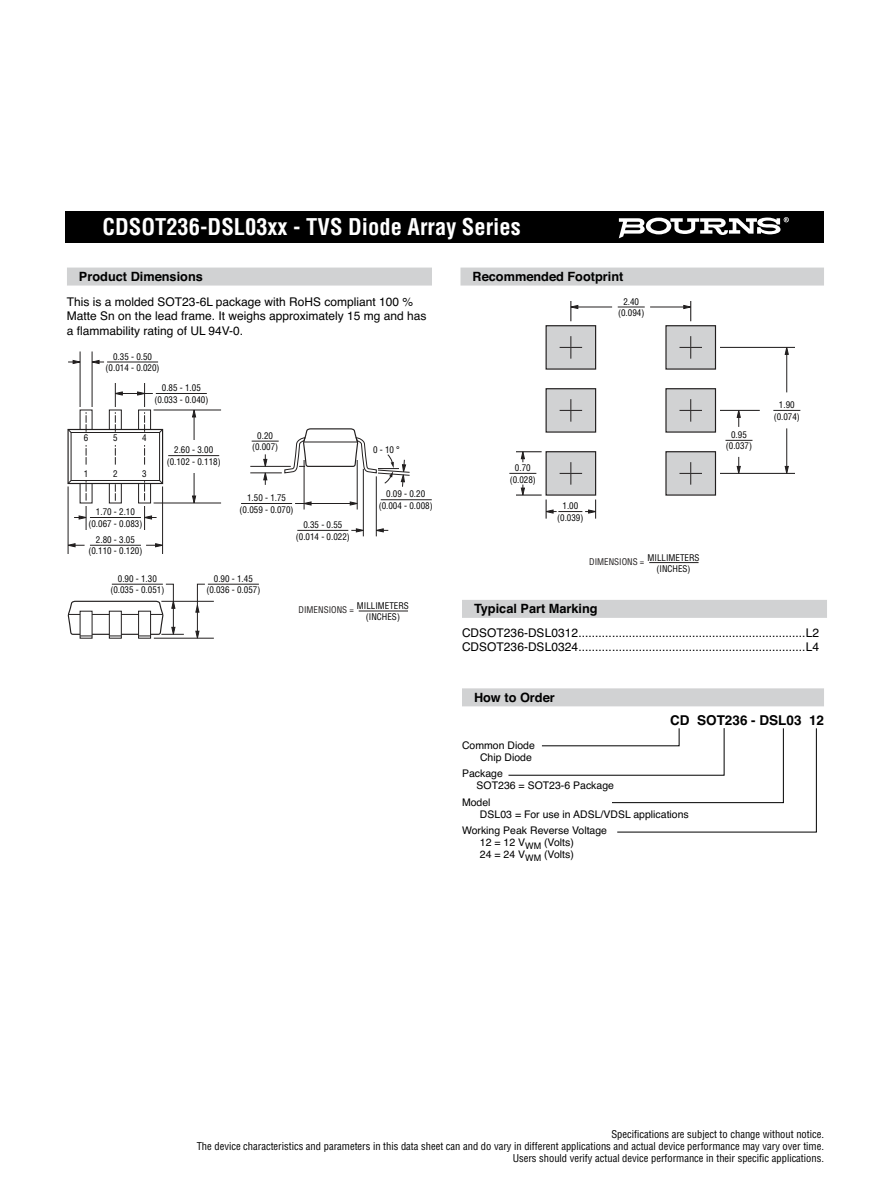
<style>
.page{position:relative;width:891px;height:1188px;background:#fff}
.page>*{position:absolute;margin:0;border:0;box-sizing:border-box;transform-origin:0 0}
.t1{font:700 condensed 24px "Helvetica";color:#fff}
.t2{font:700 condensed 22.5px "Helvetica";color:#fff}
.t3{font:700 13.5px "Helvetica";color:#000}
.t4{font:700 12.75px "Helvetica";color:#000}
.t5{font:12px/14.4px "Helvetica";color:#000}
.t6{font:condensed 10.5px/12px "Helvetica";color:#000;text-align:right}
.t7{font:10.5px/12px "Helvetica";color:#000}
.t8{font:condensed 9px/11.2px "Helvetica";color:#000;text-align:center}
.t9{font:condensed 9px "Helvetica";color:#221f1f}
</style>
<div class="page">
<div style="left:65px;top:211px;width:759px;height:32px;background:#000"></div>
<svg style="left:618px;top:217px;width:171px;height:21px"></svg>
<div style="left:67px;top:268px;width:365px;height:18px;background:#d1d2d3"></div>
<div style="left:461px;top:268px;width:363px;height:18px;background:#d1d2d3"></div>
<div style="left:462px;top:688px;width:362px;height:18px;background:#d1d2d3"></div>
<svg style="left:508px;top:728px;width:309px;height:105px"></svg>
<div style="left:462px;top:600px;width:365px;height:18px;background:#d1d2d3"></div>
<div style="left:68px;top:429px;width:95px;height:55px;border:1px solid #221f1f"></div>
<div style="left:138px;top:483px;width:13px;height:20px;border:1px solid #221f1f"></div>
<div style="left:109px;top:483px;width:13px;height:20px;border:1px solid #221f1f"></div>
<div style="left:138px;top:410px;width:13px;height:20px;border:1px solid #221f1f"></div>
<div style="left:109px;top:410px;width:13px;height:20px;border:1px solid #221f1f"></div>
<hr style="left:154px;top:503px;width:67px;height:1px;background:#221f1f">
<hr style="left:161px;top:601px;width:53px;height:1px;background:#221f1f">
<hr style="left:154px;top:638px;width:60px;height:1px;background:#221f1f">
<hr style="left:154px;top:410px;width:67px;height:1px;background:#221f1f">
<hr style="left:250px;top:473px;width:32px;height:1px;background:#221f1f">
<hr style="left:250px;top:466px;width:41px;height:1px;background:#221f1f">
<svg style="left:115px;top:483px;width:1px;height:18px"></svg>
<svg style="left:86px;top:412px;width:1px;height:20px"></svg>
<svg style="left:144px;top:445px;width:1px;height:20px"></svg>
<svg style="left:86px;top:445px;width:1px;height:20px"></svg>
<svg style="left:115px;top:445px;width:1px;height:20px"></svg>
<hr style="left:68px;top:487px;width:1px;height:67px;background:#221f1f">
<hr style="left:162px;top:487px;width:1px;height:67px;background:#221f1f">
<hr style="left:304px;top:460px;width:1px;height:50px;background:#221f1f">
<hr style="left:357px;top:460px;width:1px;height:50px;background:#221f1f">
<hr style="left:363px;top:469px;width:1px;height:67px;background:#221f1f">
<hr style="left:376px;top:476px;width:1px;height:60px;background:#221f1f">
<hr style="left:80px;top:351px;width:1px;height:56px;background:#221f1f">
<hr style="left:92px;top:351px;width:1px;height:56px;background:#221f1f">
<div style="left:71px;top:432px;width:89px;height:49px;border:1px solid #221f1f"></div>
<svg style="left:67px;top:428px;width:5px;height:6px"></svg>
<svg style="left:159px;top:428px;width:5px;height:6px"></svg>
<svg style="left:143px;top:479px;width:21px;height:51px"></svg>
<svg style="left:375px;top:528px;width:13px;height:4px"></svg>
<svg style="left:114px;top:383px;width:9px;height:49px"></svg>
<svg style="left:137px;top:383px;width:9px;height:49px"></svg>
<hr style="left:120px;top:393px;width:33px;height:1px;background:#221f1f">
<svg style="left:303px;top:501px;width:9px;height:5px"></svg>
<svg style="left:350px;top:501px;width:8px;height:5px"></svg>
<hr style="left:295px;top:503px;width:57px;height:1px;background:#221f1f">
<svg style="left:67px;top:583px;width:117px;height:54px"></svg>
<svg style="left:195px;top:583px;width:11px;height:56px"></svg>
<svg style="left:91px;top:360px;width:13px;height:4px"></svg>
<svg style="left:68px;top:360px;width:13px;height:4px"></svg>
<svg style="left:67px;top:543px;width:18px;height:4px"></svg>
<svg style="left:146px;top:543px;width:18px;height:4px"></svg>
<svg style="left:192px;top:409px;width:4px;height:31px"></svg>
<svg style="left:192px;top:473px;width:4px;height:31px"></svg>
<svg style="left:67px;top:479px;width:21px;height:51px"></svg>
<svg style="left:351px;top:528px;width:13px;height:4px"></svg>
<hr style="left:359px;top:611px;width:49px;height:1px;background:#221f1f">
<hr style="left:90px;top:517px;width:51px;height:1px;background:#221f1f">
<hr style="left:90px;top:545px;width:51px;height:1px;background:#221f1f">
<hr style="left:168px;top:455px;width:51px;height:1px;background:#221f1f">
<hr style="left:112px;top:584px;width:51px;height:1px;background:#221f1f">
<hr style="left:208px;top:584px;width:51px;height:1px;background:#221f1f">
<hr style="left:241px;top:503px;width:51px;height:1px;background:#221f1f">
<hr style="left:297px;top:530px;width:51px;height:1px;background:#221f1f">
<hr style="left:381px;top:499px;width:51px;height:1px;background:#221f1f">
<svg style="left:252px;top:428px;width:158px;height:60px"></svg>
<hr style="left:156px;top:393px;width:51px;height:1px;background:#221f1f">
<hr style="left:107px;top:362px;width:51px;height:1px;background:#221f1f">
<div style="left:546px;top:326px;width:50px;height:43px;background:#d1d2d3"></div>
<div style="left:546px;top:325px;width:50px;height:45px;border:1px solid #221f1f"></div>
<hr style="left:720px;top:347px;width:75px;height:1px;background:#221f1f">
<hr style="left:720px;top:473px;width:75px;height:1px;background:#221f1f">
<hr style="left:720px;top:410px;width:40px;height:1px;background:#221f1f">
<svg style="left:560px;top:336px;width:22px;height:23px"></svg>
<div style="left:546px;top:389px;width:50px;height:43px;background:#d1d2d3"></div>
<div style="left:546px;top:388px;width:50px;height:45px;border:1px solid #221f1f"></div>
<svg style="left:560px;top:399px;width:22px;height:23px"></svg>
<div style="left:666px;top:326px;width:50px;height:43px;background:#d1d2d3"></div>
<div style="left:665px;top:325px;width:51px;height:45px;border:1px solid #221f1f"></div>
<svg style="left:680px;top:336px;width:22px;height:23px"></svg>
<div style="left:666px;top:389px;width:50px;height:43px;background:#d1d2d3"></div>
<div style="left:665px;top:388px;width:51px;height:45px;border:1px solid #221f1f"></div>
<svg style="left:680px;top:399px;width:22px;height:23px"></svg>
<div style="left:666px;top:452px;width:50px;height:43px;background:#d1d2d3"></div>
<div style="left:665px;top:451px;width:51px;height:45px;border:1px solid #221f1f"></div>
<svg style="left:680px;top:462px;width:22px;height:23px"></svg>
<svg style="left:570px;top:301px;width:8px;height:20px"></svg>
<hr style="left:575px;top:307px;width:37px;height:1px;background:#221f1f">
<svg style="left:683px;top:301px;width:9px;height:20px"></svg>
<hr style="left:650px;top:307px;width:36px;height:1px;background:#221f1f">
<svg style="left:785px;top:346px;width:4px;height:9px"></svg>
<hr style="left:786px;top:352px;width:1px;height:40px;background:#221f1f">
<svg style="left:785px;top:466px;width:4px;height:8px"></svg>
<hr style="left:786px;top:428px;width:1px;height:41px;background:#221f1f">
<svg style="left:618px;top:307px;width:27px;height:1px"></svg>
<svg style="left:773px;top:410px;width:27px;height:1px"></svg>
<svg style="left:737px;top:409px;width:4px;height:18px"></svg>
<svg style="left:737px;top:457px;width:4px;height:17px"></svg>
<svg style="left:725px;top:440px;width:27px;height:1px"></svg>
<svg style="left:509px;top:451px;width:88px;height:68px"></svg>
<hr style="left:649px;top:562px;width:50px;height:1px;background:#221f1f">
<h1 class="t1" style="left:98px;top:216px;width:423px">3312 - 2 mm SMD Trimming Potentiometer</h1>
<h2 class="t2" style="left:103px;top:218px;width:420px">CDSOT236-DSL03xx - TVS Diode Array Series</h2>
<h3 class="t4" style="left:79px;top:272px;width:125px">Product Dimensions</h3>
<h3 class="t5" style="left:67px;top:296px;width:361px">This is a molded SOT23-6L package with RoHS compliant 100 %<br>Matte Sn on the lead frame. It weighs approximately 15 mg and has a flammability rating of UL 94V-0.</h3>
<h3 class="t4" style="left:472px;top:272px;width:152px">Recommended Footprint</h3>
<p class="t8" style="left:618px;top:297px;width:28px">2.40 (0.094)</p>
<p class="t8" style="left:106px;top:352px;width:55px">0.35 - 0.50 (0.014 - 0.020)</p>
<p class="t8" style="left:154px;top:383px;width:55px">0.85 - 1.05 (0.033 - 0.040)</p>
<p class="t8" style="left:84px;top:433px;width:6px">6</p>
<p class="t8" style="left:142px;top:433px;width:6px">4</p>
<p class="t8" style="left:113px;top:433px;width:6px">5</p>
<p class="t8" style="left:84px;top:469px;width:6px">1</p>
<p class="t8" style="left:142px;top:469px;width:6px">3</p>
<p class="t8" style="left:113px;top:469px;width:6px">2</p>
<p class="t8" style="left:167px;top:445px;width:55px">2.60 - 3.00 (0.102 - 0.118)</p>
<p class="t8" style="left:88px;top:507px;width:55px">1.70 - 2.10 (0.067 - 0.083)</p>
<p class="t8" style="left:88px;top:535px;width:55px">2.80 - 3.05 (0.110 - 0.120)</p>
<p class="t8" style="left:252px;top:431px;width:28px">0.20 (0.007)</p>
<p class="t8" style="left:240px;top:493px;width:55px">1.50 - 1.75 (0.059 - 0.070)</p>
<p class="t8" style="left:296px;top:520px;width:55px">0.35 - 0.55 (0.014 - 0.022)</p>
<p class="t8" style="left:110px;top:574px;width:55px">0.90 - 1.30 (0.035 - 0.051)</p>
<p class="t8" style="left:206px;top:574px;width:55px">0.90 - 1.45 (0.036 - 0.057)</p>
<p class="t8" style="left:373px;top:445px;width:28px">0 - 10 °</p>
<p class="t8" style="left:379px;top:489px;width:55px">0.09 - 0.20 (0.004 - 0.008)</p>
<p class="t8" style="left:357px;top:601px;width:54px">MILLIMETERS (INCHES)</p>
<p class="t9" style="left:299px;top:606px;width:57px">DIMENSIONS =</p>
<p class="t8" style="left:510px;top:463px;width:28px">0.70 (0.028)</p>
<p class="t8" style="left:557px;top:501px;width:28px">1.00 (0.039)</p>
<p class="t8" style="left:648px;top:552px;width:54px">MILLIMETERS (INCHES)</p>
<p class="t9" style="left:589px;top:558px;width:57px">DIMENSIONS =</p>
<p class="t8" style="left:726px;top:430px;width:28px">0.95 (0.037)</p>
<p class="t8" style="left:774px;top:400px;width:28px">1.90 (0.074)</p>
<h3 class="t4" style="left:474px;top:604px;width:125px">Typical Part Marking</h3>
<h3 class="t5" style="left:462px;top:627px;width:359px">CDSOT236-DSL0312 ....................................................................L2<br>CDSOT236-DSL0324 ....................................................................L4</h3>
<h3 class="t4" style="left:474px;top:692px;width:82px">How to Order</h3>
<h3 class="t3" style="left:670px;top:715px;width:155px">CD SOT236 - DSL03 12</h3>
<p class="t7" style="left:462px;top:740px;width:74px;text-align:right">Common Diode<br>Chip Diode</p>
<p class="t7" style="left:477px;top:769px;width:139px;text-indent:-15px">Package<br>SOT236 = SOT23-6 Package</p>
<p class="t7" style="left:480px;top:797px;width:210px;text-indent:-18px">Model<br>DSL03 = For use in ADSL/VDSL applications</p>
<p class="t7" style="left:480px;top:826px;width:129px;text-indent:-18px">Working Peak Reverse Voltage<br>12 = 12 V<sub>WM</sub> (Volts)<br>24 = 24 V<sub>WM</sub> (Volts)</p>
<p class="t6" style="left:197px;top:1129px;width:629px">Specifications are subject to change without notice.<br>The device characteristics and parameters in this data sheet can and do vary in different applications and actual device performance may vary over time.<br>Users should verify actual device performance in their specific applications.</p>
</div>
